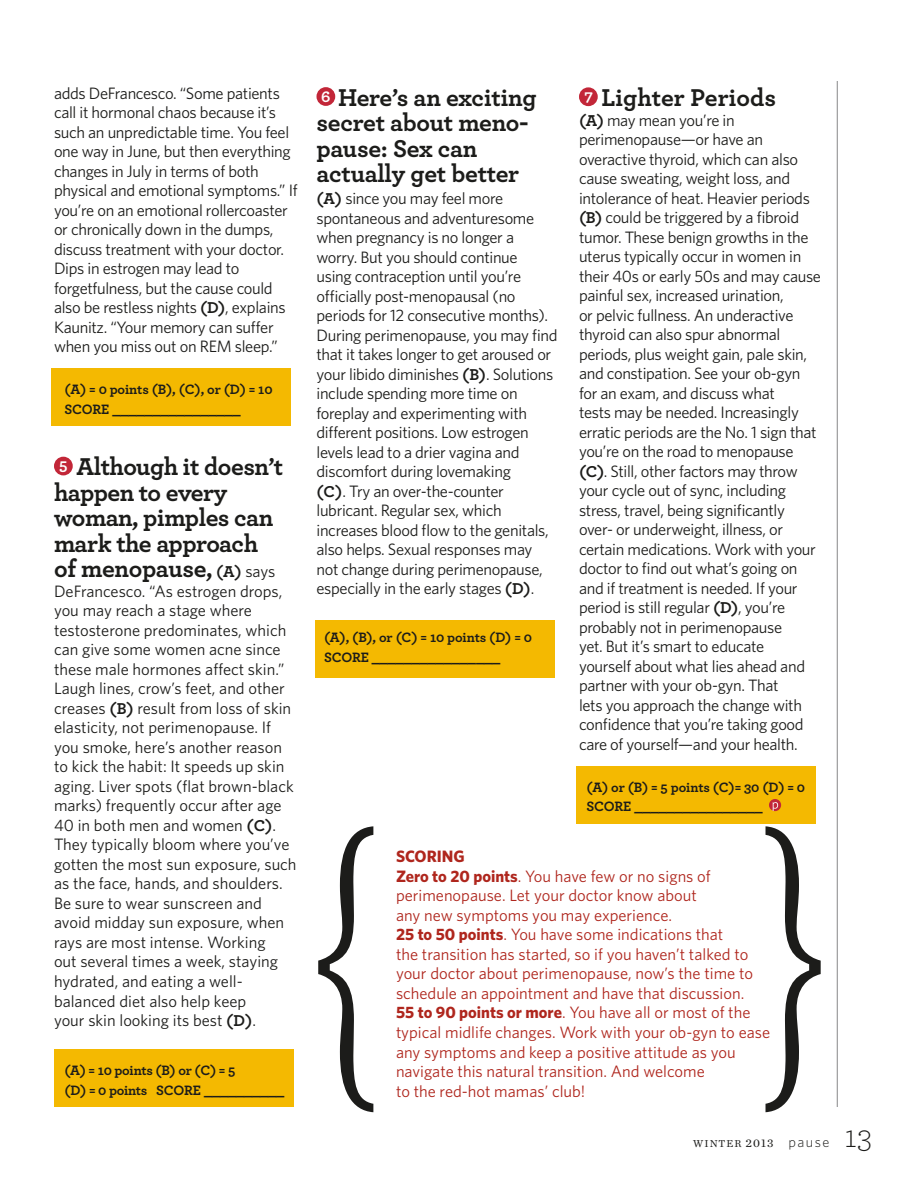
<style>
.page{position:relative;width:918px;height:1188px;background:#fff}
.page>*{position:absolute;margin:0;border:0;box-sizing:border-box;transform-origin:0 0}
.t1{font:328.35px "Chronicle Text G1";color:#1c1c1a;scale:.46 1}
.t2{font:300 33px "Archer";color:#1c1c1a}
.t3{font:700 25.5px/25.5px "Archer";letter-spacing:-.015em;color:#1c1c1a}
.t4{font:16.5px/19.5px "Whitney";letter-spacing:-.02em;color:#1c1c1a}
.t5{font:16.5px/19.5px "Whitney";color:#1c1c1a}
.t6{font:16.5px/19.5px "Whitney";color:#af261d}
.t7{font:700 14.25px/19.5px "Archer";letter-spacing:-.01em;color:#1c1c1a}
.t8{font:10.5px "Chronicle Text G1";letter-spacing:.1em;color:#1c1c1a}
.s1{font-family:"Archer";font-weight:700}
.s2{font-size:16.5px}
.s3{font-family:"Whitney";font-weight:400;font-size:16.5px}
.s4{font-weight:700}
.s5{font-size:12px}
.s6{font-family:"Whitney";font-weight:300;font-size:14.4px}
</style>
<div class="page">
<hr style="left:837px;top:81px;width:1px;height:1026px;background:#878788">
<div style="left:577px;top:767px;width:239px;height:57px;background:#f4b901"></div>
<div style="left:315px;top:620px;width:240px;height:57px;background:#f4b901"></div>
<div style="left:54px;top:1049px;width:239px;height:58px;background:#f4b901"></div>
<div style="left:52px;top:369px;width:239px;height:57px;background:#f4b901"></div>
<div style="left:54px;top:457px;width:19px;height:18px;background:#c22638;border-radius:50%"></div>
<div style="left:316px;top:87px;width:19px;height:19px;background:#c22638;border-radius:50%"></div>
<div style="left:579px;top:87px;width:19px;height:19px;background:#c22638;border-radius:50%"></div>
<svg style="left:769px;top:799px;width:12px;height:12px"></svg>
<svg style="left:773px;top:802px;width:5px;height:9px"></svg>
<p class="t4" style="left:54px;top:83px;width:245px">adds DeFrancesco. “Some patients call it hormonal chaos because it’s such an unpredictable time. You feel one way in June, but then everything changes in July in terms of both physical and emotional symptoms.” If you’re on an emotional rollercoaster or chronically down in the dumps, discuss treatment with your doctor.<br>Dips in estrogen may lead to forgetfulness, but the cause could also be restless nights <span class="s1">(D)</span>, explains Kaunitz. “Your memory can suffer when you miss out on REM sleep.”</p>
<p class="t7" style="left:64px;top:379px;width:210px">(A) = 0 points (B), (C), or (D) = 10<br>SCORE ________________</p>
<h3 class="t3" style="left:54px;top:452px;width:231px"><sup>5</sup> Although it doesn’t happen to every woman, pimples can mark the approach of menopause, <span class="s2">(A)</span> <span class="s3">says</span></h3>
<p class="t5" style="left:54px;top:581px;width:244px">DeFrancesco. “As estrogen drops, you may reach a stage where testosterone predominates, which can give some women acne since these male hormones affect skin.”<br>Laugh lines, crow’s feet, and other creases <span class="s1">(B)</span> result from loss of skin elasticity, not perimenopause. If you smoke, here’s another reason to kick the habit: It speeds up skin aging. Liver spots (flat brown-black marks) frequently occur after age<br>40 in both men and women <span class="s1">(C)</span>.<br>They typically bloom where you’ve gotten the most sun exposure, such as the face, hands, and shoulders.<br>Be sure to wear sunscreen and avoid midday sun exposure, when rays are most intense. Working<br>out several times a week, staying hydrated, and eating a well&shy;balanced diet also help keep<br>your skin looking its best <span class="s1">(D)</span>.</p>
<p class="t7" style="left:64px;top:1060px;width:221px">(A) = 10 points (B) or (C) = 5<br>(D) = 0 points SCORE __________</p>
<h3 class="t3" style="left:585px;top:83px;width:193px"><sup>7</sup> Lighter Periods</h3>
<p class="t4" style="left:579px;top:110px;width:244px"><span class="s1">(A)</span> may mean you’re in perimenopause—or have an overactive thyroid, which can also cause sweating, weight loss, and intolerance of heat. Heavier periods <span class="s1">(B)</span> could be triggered by a fibroid tumor. These benign growths in the uterus typically occur in women in their 40s or early 50s and may cause painful sex, increased urination,<br>or pelvic fullness. An underactive thyroid can also spur abnormal periods, plus weight gain, pale skin, and constipation. See your ob-gyn for an exam, and discuss what<br>tests may be needed. Increasingly erratic periods are the No. 1 sign that you’re on the road to menopause <span class="s1">(C)</span>. Still, other factors may throw your cycle out of sync, including stress, travel, being significantly over- or underweight, illness, or certain medications. Work with your doctor to find out what’s going on and if treatment is needed. If your period is still regular <span class="s1">(D)</span>, you’re probably not in perimenopause<br>yet. But it’s smart to educate<br>yourself about what lies ahead and partner with your ob-gyn. That<br>lets you approach the change with confidence that you’re taking good care of yourself—and your health.</p>
<p class="t7" style="left:586px;top:776px;width:220px">(A) or (B) = 5 points (C)= 30 (D) = 0<br>SCORE ________________</p>
<h1 class="t1" style="left:314px;top:705px;width:1111px">{ }</h1>
<h3 class="t3" style="left:317px;top:83px;width:222px"><sup>6</sup> Here’s an exciting secret about meno&shy;pause: Sex can actually get better</h3>
<p class="t4" style="left:316px;top:188px;width:243px"><span class="s1">(A)</span> since you may feel more spontaneous and adventuresome when pregnancy is no longer a worry. But you should continue<br>using contraception until you’re officially post-menopausal (no periods for 12 consecutive months).<br>During perimenopause, you may find that it takes longer to get aroused or your libido diminishes <span class="s1">(B)</span>. Solutions include spending more time on foreplay and experimenting with different positions. Low estrogen levels lead to a drier vagina and discomfort during lovemaking<br><span class="s1">(C)</span>. Try an over-the-counter lubricant. Regular sex, which increases blood flow to the genitals, also helps. Sexual responses may not change during perimenopause, especially in the early stages <span class="s1">(D)</span>.</p>
<p class="t7" style="left:324px;top:627px;width:210px">(A), (B), or (C) = 10 points (D) = 0<br>SCORE ________________</p>
<p class="t6" style="left:396px;top:847px;width:376px"><span class="s4">SCORING<br>Zero to 20 points</span>. You have few or no signs of perimenopause. Let your doctor know about<br>any new symptoms you may experience.<br><span class="s4">25 to 50 points</span>. You have some indications that<br>the transition has started, so if you haven’t talked to your doctor about perimenopause, now’s the time to schedule an appointment and have that discussion.<br><span class="s4">55 to 90 points or more</span>. You have all or most of the typical midlife changes. Work with your ob-gyn to ease any symptoms and keep a positive attitude as you navigate this natural transition. And welcome<br>to the red-hot mamas’ club!</p>
<p class="t8" style="left:693px;top:1136px;width:138px">WINTER <span class="s5">2013</span> <span class="s6">pause</span></p>
<h2 class="t2" style="left:844px;top:1115px;width:29px">13</h2>
</div>
